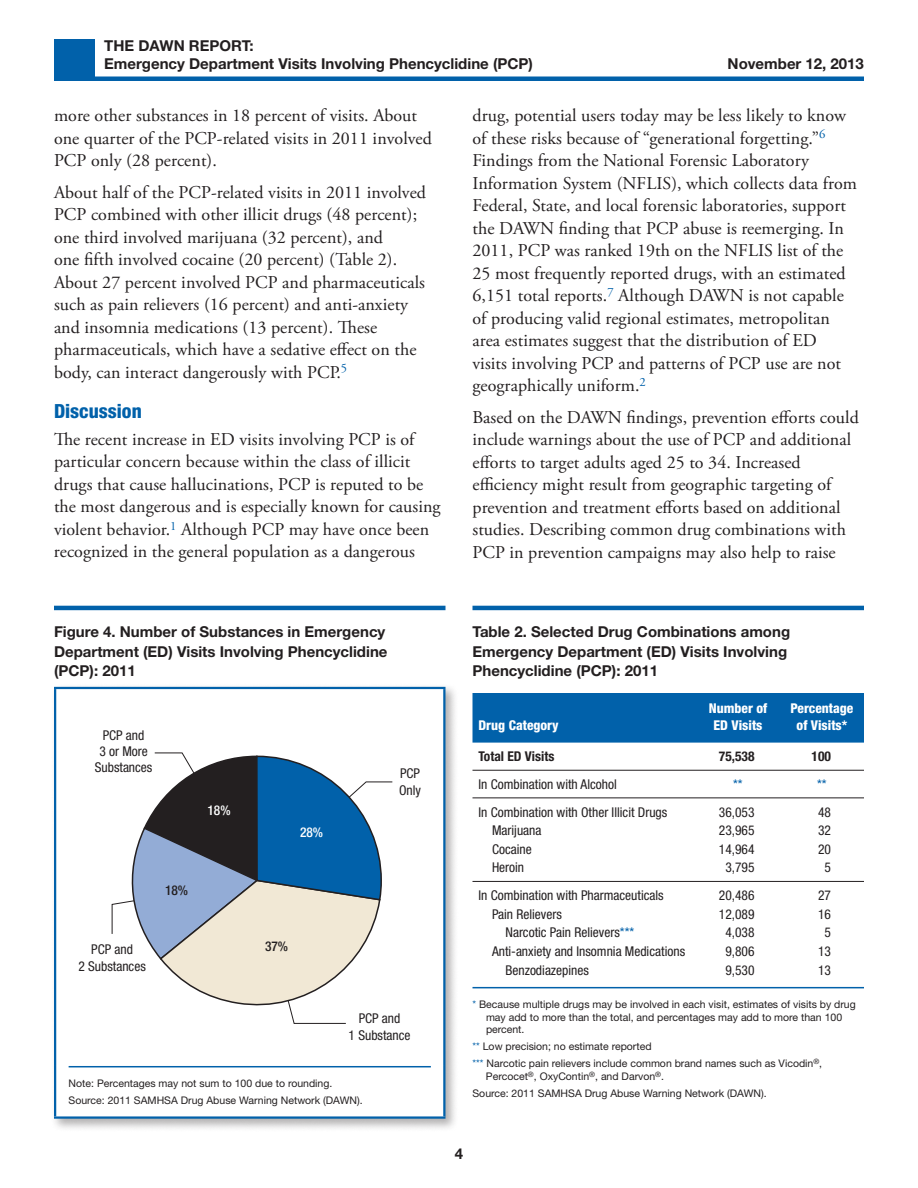
<style>
.page{position:relative;width:918px;height:1188px;background:#fff}
.page>*{position:absolute;margin:0;border:0;box-sizing:border-box;transform-origin:0 0}
.t1{font:800 condensed 19.5px "Helvetica Neue LT Std";color:#0161aa}
.t2{font:18px/22.5px "Adobe Garamond Pro";letter-spacing:.005em;color:#231f20}
.t3{font:700 15px/19.5px "Helvetica Neue LT Std";color:#231f20}
.t4{font:condensed 13.5px/16.2px "Helvetica Neue LT Std";color:#231f20;text-align:center}
.t5{font:800 condensed 13.5px/16.2px "Helvetica Neue LT Std";color:#fff;text-align:center}
.t6{font:700 condensed 13.5px "Helvetica Neue LT Std";color:#231f20}
.t7{font:500 condensed 13.5px "Helvetica Neue LT Std";color:#fff}
.t8{font:500 condensed 13.5px "Helvetica Neue LT Std";color:#231f20}
.t9{font:condensed 13.5px "Helvetica Neue LT Std";color:#0060a9}
.t10{font:10.5px/17.1px "Helvetica Neue LT Std";color:#231f20}
.s1{color:#0060a9}
</style>
<div class="page">
<div style="left:54px;top:40px;width:40px;height:37px;background:#0161aa"></div>
<div style="left:54px;top:76px;width:810px;height:5px;background:#0161aa"></div>
<hr style="left:54px;top:606px;width:392px;height:4px;background:#0161aa">
<div style="left:51px;top:683px;width:408px;height:449px;background:#231f20;opacity:.35"></div>
<svg style="left:56px;top:689px;width:387px;height:427px"></svg>
<hr style="left:54px;top:687px;width:392px;height:2px;background:#0161aa">
<hr style="left:54px;top:689px;width:2px;height:377px;background:#0161aa">
<hr style="left:443px;top:689px;width:3px;height:377px;background:#0161aa">
<hr style="left:54px;top:1066px;width:2px;height:50px;background:#0161aa">
<hr style="left:443px;top:1066px;width:3px;height:50px;background:#0161aa">
<hr style="left:54px;top:1116px;width:392px;height:3px;background:#0161aa">
<hr style="left:69px;top:1066px;width:362px;height:1px;background:#0161aa">
<hr style="left:472px;top:606px;width:392px;height:4px;background:#0161aa">
<hr style="left:472px;top:987px;width:392px;height:1px;background:#0161aa">
<div style="left:472px;top:693px;width:392px;height:50px;background:#0161aa"></div>
<hr style="left:472px;top:770px;width:224px;height:1px;background:#231f20">
<hr style="left:696px;top:770px;width:84px;height:1px;background:#231f20">
<hr style="left:780px;top:770px;width:84px;height:1px;background:#231f20">
<hr style="left:472px;top:798px;width:224px;height:1px;background:#231f20">
<hr style="left:696px;top:798px;width:84px;height:1px;background:#231f20">
<hr style="left:780px;top:798px;width:84px;height:1px;background:#231f20">
<hr style="left:472px;top:881px;width:224px;height:1px;background:#231f20">
<hr style="left:696px;top:881px;width:84px;height:1px;background:#231f20">
<hr style="left:780px;top:881px;width:84px;height:1px;background:#231f20">
<svg style="left:111px;top:752px;width:282px;height:272px"></svg>
<p class="t3" style="left:104px;top:37px;width:430px;line-height:18px">THE DAWN REPORT:<br>Emergency Department Visits Involving Phencyclidine (PCP)</p>
<p class="t3" style="left:728px;top:53px;width:138px">November 12, 2013</p>
<p class="t2" style="left:54px;top:105px;width:379px">more other substances in 18 percent of visits. About one quarter of the PCP-related visits in 2011 involved<br>PCP only (28 percent).</p>
<p class="t2" style="left:54px;top:181px;width:374px">About half of the PCP-related visits in 2011 involved PCP combined with other illicit drugs (48 percent); one third involved marijuana (32 percent), and<br>one fifth involved cocaine (20 percent) (Table 2).<br>About 27 percent involved PCP and pharmaceuticals such as pain relievers (16 percent) and anti-anxiety and insomnia medications (13 percent). These pharmaceuticals, which have a sedative effect on the body, can interact dangerously with PCP.<sup>5</sup></p>
<p class="t1" style="left:54px;top:399px;width:89px">Discussion</p>
<p class="t2" style="left:54px;top:429px;width:388px">The recent increase in ED visits involving PCP is of particular concern because within the class of illicit drugs that cause hallucinations, PCP is reputed to be the most dangerous and is especially known for causing violent behavior.<sup>1</sup> Although PCP may have once been recognized in the general population as a dangerous</p>
<p class="t2" style="left:472px;top:105px;width:386px">drug, potential users today may be less likely to know of these risks because of “generational forgetting.”<sup>6<br></sup>Findings from the National Forensic Laboratory Information System (NFLIS), which collects data from Federal, State, and local forensic laboratories, support the DAWN finding that PCP abuse is reemerging. In 2011, PCP was ranked 19th on the NFLIS list of the 25 most frequently reported drugs, with an estimated 6,151 total reports.<sup>7</sup> Although DAWN is not capable of producing valid regional estimates, metropolitan area estimates suggest that the distribution of ED<br>visits involving PCP and patterns of PCP use are not geographically uniform.<sup>2</sup></p>
<p class="t2" style="left:472px;top:406px;width:388px">Based on the DAWN findings, prevention efforts could include warnings about the use of PCP and additional efforts to target adults aged 25 to 34. Increased efficiency might result from geographic targeting of prevention and treatment efforts based on additional studies. Describing common drug combinations with PCP in prevention campaigns may also help to raise</p>
<p class="t3" style="left:54px;top:622px;width:335px">Figure 4. Number of Substances in Emergency<br>Department (ED) Visits Involving Phencyclidine (PCP): 2011</p>
<p class="t4" style="left:95px;top:727px;width:59px">PCP and<br>3 or More<br>Substances</p>
<p class="t7" style="left:208px;top:803px;width:25px">18%</p>
<p class="t4" style="left:78px;top:941px;width:69px">PCP and<br>2 Substances</p>
<p class="t8" style="left:165px;top:883px;width:25px">18%</p>
<p class="t7" style="left:300px;top:824px;width:25px">28%</p>
<p class="t8" style="left:265px;top:938px;width:25px">37%</p>
<p class="t4" style="left:399px;top:765px;width:23px;text-align:left">PCP<br>Only</p>
<p class="t4" style="left:349px;top:1010px;width:63px">PCP and<br>1 Substance</p>
<p class="t10" style="left:69px;top:1075px;width:296px">Note: Percentages may not sum to 100 due to rounding.<br>Source: 2011 SAMHSA Drug Abuse Warning Network (DAWN).</p>
<p class="t3" style="left:472px;top:622px;width:319px">Table 2. Selected Drug Combinations among<br>Emergency Department (ED) Visits Involving<br>Phencyclidine (PCP): 2011</p>
<p class="t5" style="left:478px;top:717px;width:82px">Drug Category</p>
<p class="t5" style="left:709px;top:700px;width:60px">Number of<br>ED Visits</p>
<p class="t5" style="left:791px;top:700px;width:64px">Percentage of Visits*</p>
<p class="t6" style="left:478px;top:748px;width:77px">Total ED Visits</p>
<p class="t6" style="left:719px;top:748px;width:37px">75,538</p>
<p class="t6" style="left:812px;top:748px;width:21px">100</p>
<p class="t4" style="left:479px;top:776px;width:140px">In Combination with Alcohol</p>
<p class="t9" style="left:733px;top:776px;width:11px">**</p>
<p class="t9" style="left:817px;top:776px;width:11px">**</p>
<p class="t4" style="left:479px;top:804px;width:190px">In Combination with Other Illicit Drugs</p>
<p class="t4" style="left:719px;top:804px;width:37px">36,053</p>
<p class="t4" style="left:818px;top:804px;width:14px">48</p>
<p class="t4" style="left:492px;top:822px;width:51px">Marijuana</p>
<p class="t4" style="left:719px;top:822px;width:37px">23,965</p>
<p class="t4" style="left:818px;top:822px;width:14px">32</p>
<p class="t4" style="left:492px;top:841px;width:41px">Cocaine</p>
<p class="t4" style="left:719px;top:841px;width:37px">14,964</p>
<p class="t4" style="left:818px;top:841px;width:14px">20</p>
<p class="t4" style="left:492px;top:859px;width:34px">Heroin</p>
<p class="t4" style="left:725px;top:859px;width:31px">3,795</p>
<p class="t4" style="left:825px;top:859px;width:8px">5</p>
<p class="t4" style="left:479px;top:887px;width:187px">In Combination with Pharmaceuticals</p>
<p class="t4" style="left:719px;top:887px;width:37px">20,486</p>
<p class="t4" style="left:818px;top:887px;width:14px">27</p>
<p class="t4" style="left:492px;top:906px;width:71px">Pain Relievers</p>
<p class="t4" style="left:719px;top:906px;width:37px">12,089</p>
<p class="t4" style="left:818px;top:906px;width:14px">16</p>
<p class="t4" style="left:506px;top:924px;width:130px">Narcotic Pain Relievers<span class="s1">***</span></p>
<p class="t4" style="left:725px;top:924px;width:31px">4,038</p>
<p class="t4" style="left:825px;top:924px;width:8px">5</p>
<p class="t4" style="left:492px;top:943px;width:195px">Anti-anxiety and Insomnia Medications</p>
<p class="t4" style="left:725px;top:943px;width:31px">9,806</p>
<p class="t4" style="left:818px;top:943px;width:14px">13</p>
<p class="t4" style="left:506px;top:962px;width:85px">Benzodiazepines</p>
<p class="t4" style="left:725px;top:962px;width:31px">9,530</p>
<p class="t4" style="left:818px;top:962px;width:14px">13</p>
<p class="t10" style="left:486px;top:998px;width:371px;line-height:12.6px;text-indent:-14px"><span class="s1">*</span> Because multiple drugs may be involved in each visit, estimates of visits by drug may add to more than the total, and percentages may add to more than 100 percent.</p>
<p class="t10" style="left:472px;top:1038px;width:351px"><span class="s1">**</span> Low precision; no estimate reported<br><span class="s1">***</span> Narcotic pain relievers include common brand names such as Vicodin<sup>®</sup>,</p>
<p class="t10" style="left:473px;top:1068px;width:296px;text-indent:13px">Percocet<sup>®</sup>, OxyContin<sup>®</sup>, and Darvon<sup>®</sup>.<br>Source: 2011 SAMHSA Drug Abuse Warning Network (DAWN).</p>
<p class="t3" style="left:455px;top:1144px;width:10px">4</p>
</div>
